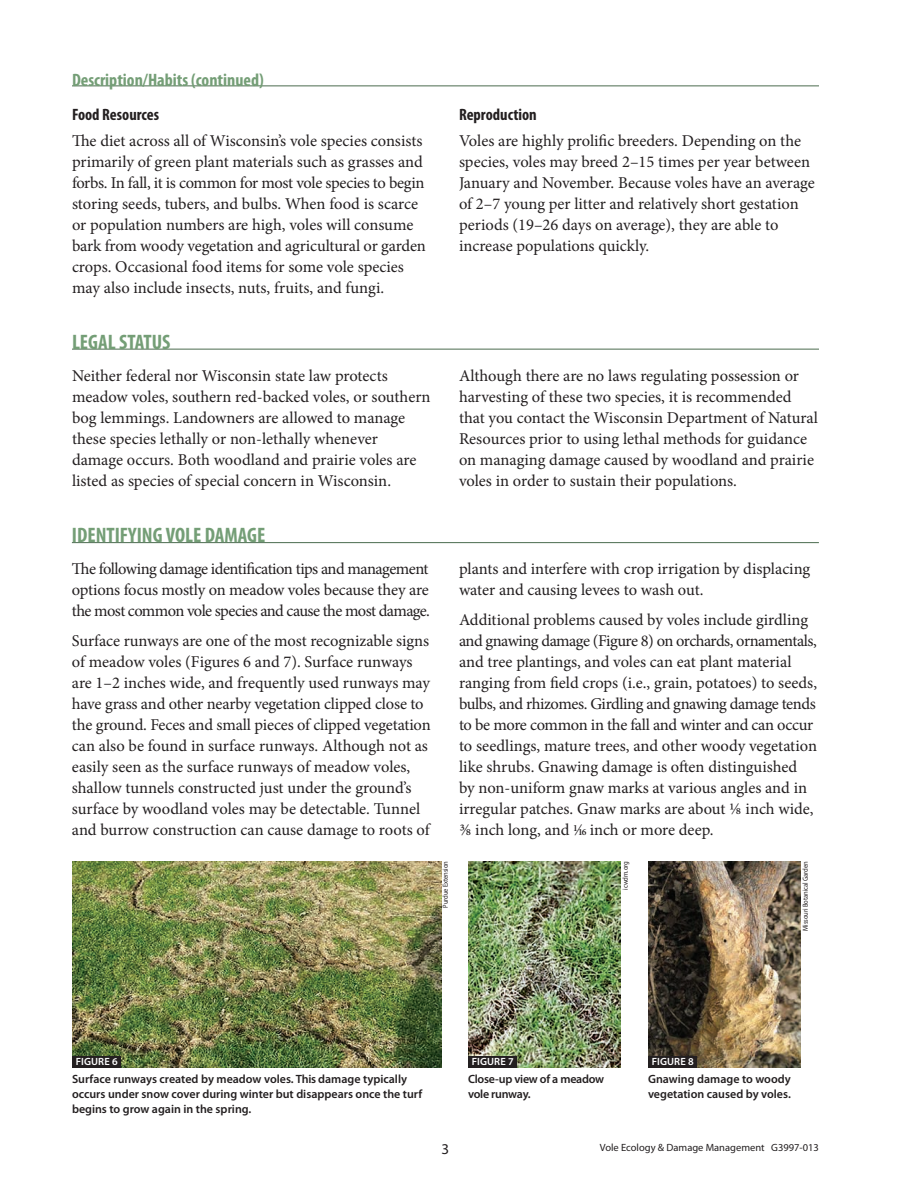
<style>
.page{position:relative;width:918px;height:1188px;background:#fff}
.page>*{position:absolute;margin:0;border:0;box-sizing:border-box;transform-origin:0 0}
.WD-section_title{font:700 condensed 21px "Myriad Pro";color:#749e76}
.WD-section_title-2{font:700 condensed 18px "Myriad Pro";color:#749e76}
.WD-text{font:16.5px/21px "Minion Pro";letter-spacing:-.005em;color:#231f20}
.WD-subhead{font:700 condensed 16.5px "Myriad Pro";color:#231f20}
.t1{font:15px "Myriad Pro";color:#231f20}
.WD-caption{font:600 12px/15px "Myriad Pro";color:#231f20}
.WD-caption-2{font:600 12px/15px "Myriad Pro";letter-spacing:-.02em;color:#231f20}
.t2{font:10.5px "Myriad Pro";color:#231f20}
.WD-Description_text{font:600 10.5px "Myriad Pro";letter-spacing:.01em;color:#fff}
.WD-credit_line{font:7.2px "Myriad Pro";letter-spacing:-.01em;color:#231f20;scale:.9 1}
.s1{font-weight:600;font-size:9.45px}
</style>
<div class="page">
<hr style="left:72px;top:542px;width:747px;height:1px;background:#4b6c4f">
<img style="left:72px;top:861px;width:369px;height:207px">
<img style="left:468px;top:861px;width:153px;height:207px">
<img style="left:648px;top:861px;width:153px;height:207px">
<hr style="left:72px;top:86px;width:747px;height:1px;background:#4b6c4f">
<hr style="left:72px;top:349px;width:747px;height:1px;background:#4b6c4f">
<div style="left:72px;top:1056px;width:49px;height:12px;background:#231f20"></div>
<div style="left:468px;top:1056px;width:49px;height:12px;background:#231f20"></div>
<div style="left:648px;top:1056px;width:49px;height:12px;background:#231f20"></div>
<p class="WD-section_title-2" style="left:72px;top:68px;width:193px">Description/Habits (continued)</p>
<p class="WD-subhead" style="left:72px;top:105px;width:89px">Food Resources</p>
<p class="WD-text" style="left:72px;top:130px;width:355px">The diet across all of Wisconsin’s vole species consists primarily of green plant materials such as grasses and forbs. In fall, it is common for most vole species to begin storing seeds, tubers, and bulbs. When food is scarce or population numbers are high, voles will consume bark from woody vegetation and agricultural or garden crops. Occasional food items for some vole species may also include insects, nuts, fruits, and fungi.</p>
<p class="WD-subhead" style="left:459px;top:105px;width:79px">Reproduction</p>
<p class="WD-text" style="left:459px;top:130px;width:357px">Voles are highly prolific breeders. Depending on the species, voles may breed 2–15 times per year between January and November. Because voles have an average of 2–7 young per litter and relatively short gestation periods (19–26 days on average), they are able to increase populations quickly.</p>
<p class="WD-section_title" style="left:72px;top:329px;width:100px">LEGAL STATUS</p>
<p class="WD-text" style="left:72px;top:365px;width:360px">Neither federal nor Wisconsin state law protects meadow voles, southern red-backed voles, or southern bog lemmings. Landowners are allowed to manage these species lethally or non-lethally whenever damage occurs. Both woodland and prairie voles are listed as species of special concern in Wisconsin.</p>
<p class="WD-text" style="left:459px;top:365px;width:361px">Although there are no laws regulating possession or harvesting of these two species, it is recommended that you contact the Wisconsin Department of Natural Resources prior to using lethal methods for guidance on managing damage caused by woodland and prairie voles in order to sustain their populations.</p>
<p class="WD-section_title" style="left:72px;top:522px;width:195px">IDENTIFYING VOLE DAMAGE</p>
<p class="WD-text" style="left:72px;top:559px;width:360px;text-align:justify">The following damage identification tips and management options focus mostly on meadow voles because they are the most common vole species and cause the most damage.</p>
<p class="WD-text" style="left:72px;top:631px;width:360px">Surface runways are one of the most recognizable signs of meadow voles (Figures 6 and 7). Surface runways are 1–2 inches wide, and frequently used runways may have grass and other nearby vegetation clipped close to the ground. Feces and small pieces of clipped vegetation can also be found in surface runways. Although not as easily seen as the surface runways of meadow voles, shallow tunnels constructed just under the ground’s surface by woodland voles may be detectable. Tunnel and burrow construction can cause damage to roots of</p>
<p class="WD-text" style="left:459px;top:559px;width:353px">plants and interfere with crop irrigation by displacing water and causing levees to wash out.</p>
<p class="WD-text" style="left:459px;top:610px;width:360px">Additional problems caused by voles include girdling and gnawing damage (Figure 8) on orchards, ornamentals, and tree plantings, and voles can eat plant material ranging from field crops (i.e., grain, potatoes) to seeds, bulbs, and rhizomes. Girdling and gnawing damage tends to be more common in the fall and winter and can occur to seedlings, mature trees, and other woody vegetation like shrubs. Gnawing damage is often distinguished by non-uniform gnaw marks at various angles and in irregular patches. Gnaw marks are about ⅛ inch wide, ⅜ inch long, and <sup>1</sup>⁄<span class="s1">16</span> inch or more deep.</p>
<p class="WD-credit_line" style="left:441px;top:908px;width:53px;rotate:-90deg">Purdue Extension</p>
<p class="WD-credit_line" style="left:621px;top:890px;width:33px;rotate:-90deg">icwdm.org</p>
<p class="WD-credit_line" style="left:801px;top:931px;width:79px;rotate:-90deg">Missouri Botanical Garden</p>
<p class="WD-Description_text" style="left:76px;top:1055px;width:44px">FIGURE 6</p>
<p class="WD-Description_text" style="left:472px;top:1055px;width:44px">FIGURE 7</p>
<p class="WD-Description_text" style="left:652px;top:1055px;width:44px">FIGURE 8</p>
<p class="WD-caption" style="left:72px;top:1071px;width:352px">Surface runways created by meadow voles. This damage typically occurs under snow cover during winter but disappears once the turf begins to grow again in the spring.</p>
<p class="WD-caption-2" style="left:468px;top:1071px;width:138px">Close-up view of a meadow vole runway.</p>
<p class="WD-caption" style="left:648px;top:1071px;width:144px">Gnawing damage to woody vegetation caused by voles.</p>
<p class="t1" style="left:442px;top:1140px;width:9px">3</p>
<p class="t2" style="left:600px;top:1141px;width:221px">Vole Ecology &amp; Damage Management G3997-013</p>
</div>
